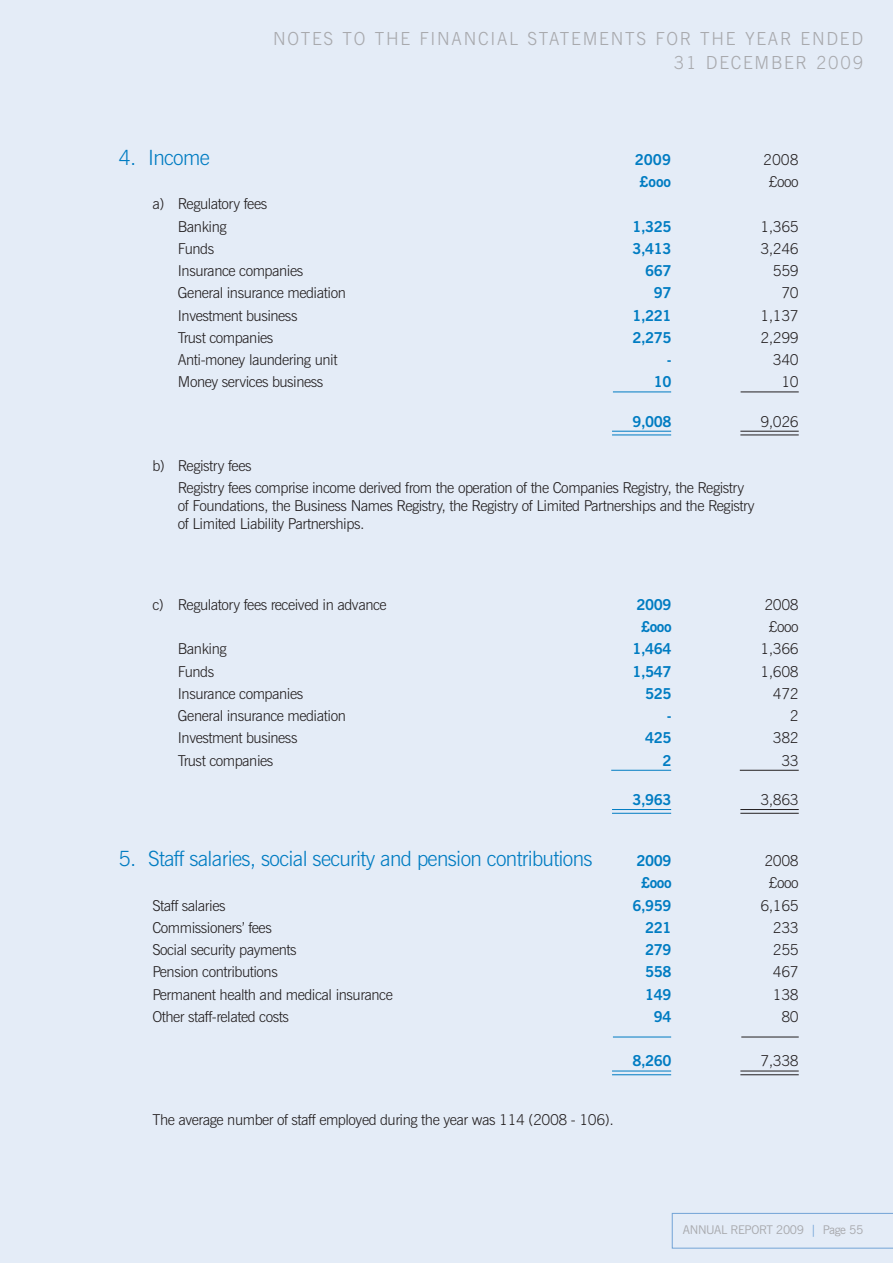
<style>
.page{position:relative;width:893px;height:1263px;background:#e4ecf7}
.page>*{position:absolute;margin:0;border:0;box-sizing:border-box;transform-origin:0 0}
.t1{font:300 21px "News Gothic BT";letter-spacing:-.03em;color:#007cc2}
.t2{font:300 18px "News Gothic BT";letter-spacing:.1em;color:#a8a9ad}
.t3{font:300 15px/22.2px "News Gothic BT";letter-spacing:-.03em;color:#231f20}
.t4{font:700 15px "News Gothic BT";letter-spacing:-.03em;color:#007cc2}
.t5{font:12px "News Gothic BT";letter-spacing:-.025em;color:#a8a9ad}
.s1{color:#73a4d6}
</style>
<div class="page">
<svg style="left:672px;top:1213px;width:221px;height:35px"></svg>
<hr style="left:613px;top:392px;width:58px;height:1px;background:#007cc2">
<hr style="left:741px;top:392px;width:58px;height:1px;background:#231f20">
<hr style="left:612px;top:431px;width:59px;height:1px;background:#007cc2">
<hr style="left:612px;top:435px;width:59px;height:1px;background:#007cc2">
<hr style="left:740px;top:431px;width:59px;height:1px;background:#231f20">
<hr style="left:740px;top:435px;width:59px;height:1px;background:#231f20">
<hr style="left:611px;top:770px;width:60px;height:1px;background:#007cc2">
<hr style="left:740px;top:770px;width:59px;height:1px;background:#231f20">
<hr style="left:612px;top:809px;width:59px;height:1px;background:#007cc2">
<hr style="left:612px;top:813px;width:59px;height:1px;background:#007cc2">
<hr style="left:740px;top:809px;width:59px;height:1px;background:#231f20">
<hr style="left:740px;top:813px;width:59px;height:1px;background:#231f20">
<hr style="left:613px;top:1037px;width:58px;height:1px;background:#007cc2">
<hr style="left:741px;top:1037px;width:58px;height:1px;background:#231f20">
<hr style="left:612px;top:1071px;width:59px;height:1px;background:#007cc2">
<hr style="left:612px;top:1074px;width:59px;height:1px;background:#007cc2">
<hr style="left:740px;top:1071px;width:59px;height:1px;background:#231f20">
<hr style="left:740px;top:1074px;width:59px;height:1px;background:#231f20">
<p class="t2" style="left:273px;top:28px;width:27px">Notes</p>
<p class="t2" style="left:343px;top:28px;width:45px">to the</p>
<p class="t2" style="left:419px;top:28px;width:12px">financial</p>
<p class="t2" style="left:527px;top:28px;width:13px">statements</p>
<p class="t2" style="left:655px;top:28px;width:13px">for</p>
<p class="t2" style="left:700px;top:28px;width:13px">the</p>
<p class="t2" style="left:745px;top:28px;width:13px">year</p>
<p class="t2" style="left:800px;top:28px;width:14px">ended</p>
<p class="t2" style="left:674px;top:52px;width:59px">31 December</p>
<p class="t2" style="left:816px;top:52px;width:49px">2009</p>
<h1 class="t1" style="left:118px;top:145px;width:93px">4. Income</h1>
<p class="t4" style="left:635px;top:150px;width:38px">2009</p>
<p class="t3" style="left:763px;top:148px;width:37px">2008</p>
<p class="t4" style="left:639px;top:173px;width:33px">£ooo</p>
<p class="t3" style="left:769px;top:171px;width:31px">£ooo</p>
<p class="t3" style="left:178px;top:193px;width:91px;text-indent:-26px">a) Regulatory fees<br>Banking</p>
<p class="t4" style="left:632px;top:217px;width:41px">1,325</p>
<p class="t3" style="left:760px;top:215px;width:40px">1,365</p>
<p class="t3" style="left:178px;top:237px;width:38px">Funds</p>
<p class="t4" style="left:632px;top:239px;width:41px">3,413</p>
<p class="t3" style="left:760px;top:237px;width:40px">3,246</p>
<p class="t3" style="left:178px;top:260px;width:127px">Insurance companies</p>
<p class="t4" style="left:645px;top:262px;width:28px">667</p>
<p class="t3" style="left:773px;top:260px;width:27px">559</p>
<p class="t3" style="left:178px;top:282px;width:169px">General insurance mediation</p>
<p class="t4" style="left:654px;top:284px;width:19px">97</p>
<p class="t3" style="left:781px;top:282px;width:19px">70</p>
<p class="t3" style="left:178px;top:304px;width:121px">Investment business</p>
<p class="t4" style="left:632px;top:306px;width:41px">1,221</p>
<p class="t3" style="left:760px;top:304px;width:40px">1,137</p>
<p class="t3" style="left:178px;top:326px;width:97px">Trust companies</p>
<p class="t4" style="left:632px;top:328px;width:41px">2,275</p>
<p class="t3" style="left:760px;top:326px;width:40px">2,299</p>
<p class="t3" style="left:178px;top:349px;width:161px">Anti-money laundering unit</p>
<p class="t4" style="left:667px;top:351px;width:6px">-</p>
<p class="t3" style="left:773px;top:349px;width:27px">340</p>
<p class="t3" style="left:178px;top:371px;width:147px">Money services business</p>
<p class="t4" style="left:654px;top:373px;width:19px">10</p>
<p class="t3" style="left:781px;top:371px;width:19px">10</p>
<p class="t4" style="left:632px;top:412px;width:41px">9,008</p>
<p class="t3" style="left:760px;top:410px;width:40px">9,026</p>
<p class="t3" style="left:178px;top:455px;width:568px;text-indent:-26px">b) Registry fees<br>Registry fees comprise income derived from the operation of the Companies Registry, the Registry</p>
<p class="t3" style="left:178px;top:497px;width:578px;line-height:18px">of Foundations, the Business Names Registry, the Registry of Limited Partnerships and the Registry of Limited Liability Partnerships.</p>
<p class="t3" style="left:152px;top:593px;width:236px">c) Regulatory fees received in advance</p>
<p class="t4" style="left:637px;top:595px;width:37px">2009</p>
<p class="t3" style="left:764px;top:593px;width:36px">2008</p>
<p class="t4" style="left:641px;top:618px;width:32px">£ooo</p>
<p class="t3" style="left:769px;top:615px;width:31px">£ooo</p>
<p class="t3" style="left:178px;top:638px;width:50px">Banking</p>
<p class="t4" style="left:632px;top:640px;width:41px">1,464</p>
<p class="t3" style="left:760px;top:638px;width:40px">1,366</p>
<p class="t3" style="left:178px;top:660px;width:38px">Funds</p>
<p class="t4" style="left:632px;top:662px;width:41px">1,547</p>
<p class="t3" style="left:760px;top:660px;width:40px">1,608</p>
<p class="t3" style="left:178px;top:682px;width:127px">Insurance companies</p>
<p class="t4" style="left:645px;top:684px;width:28px">525</p>
<p class="t3" style="left:773px;top:682px;width:27px">472</p>
<p class="t3" style="left:178px;top:704px;width:169px">General insurance mediation</p>
<p class="t4" style="left:667px;top:707px;width:6px">-</p>
<p class="t3" style="left:790px;top:704px;width:10px">2</p>
<p class="t3" style="left:178px;top:727px;width:121px">Investment business</p>
<p class="t4" style="left:645px;top:729px;width:28px">425</p>
<p class="t3" style="left:773px;top:727px;width:27px">382</p>
<p class="t3" style="left:178px;top:749px;width:97px">Trust companies</p>
<p class="t4" style="left:662px;top:751px;width:11px">2</p>
<p class="t3" style="left:781px;top:749px;width:19px">33</p>
<p class="t4" style="left:632px;top:790px;width:41px">3,963</p>
<p class="t3" style="left:760px;top:788px;width:40px">3,863</p>
<h1 class="t1" style="left:118px;top:846px;width:476px">5. Staff salaries, social security and pension contributions</h1>
<p class="t4" style="left:637px;top:852px;width:37px">2009</p>
<p class="t3" style="left:764px;top:850px;width:36px">2008</p>
<p class="t4" style="left:641px;top:874px;width:32px">£ooo</p>
<p class="t3" style="left:769px;top:872px;width:31px">£ooo</p>
<p class="t3" style="left:152px;top:894px;width:75px">Staff salaries</p>
<p class="t4" style="left:632px;top:896px;width:41px">6,959</p>
<p class="t3" style="left:760px;top:894px;width:40px">6,165</p>
<p class="t3" style="left:152px;top:916px;width:121px">Commissioners’ fees</p>
<p class="t4" style="left:645px;top:918px;width:28px">221</p>
<p class="t3" style="left:773px;top:916px;width:27px">233</p>
<p class="t3" style="left:152px;top:939px;width:146px">Social security payments</p>
<p class="t4" style="left:645px;top:941px;width:28px">279</p>
<p class="t3" style="left:773px;top:939px;width:27px">255</p>
<p class="t3" style="left:152px;top:961px;width:127px">Pension contributions</p>
<p class="t4" style="left:645px;top:963px;width:28px">558</p>
<p class="t3" style="left:773px;top:961px;width:27px">467</p>
<p class="t3" style="left:152px;top:983px;width:242px">Permanent health and medical insurance</p>
<p class="t4" style="left:645px;top:985px;width:28px">149</p>
<p class="t3" style="left:773px;top:983px;width:27px">138</p>
<p class="t3" style="left:152px;top:1005px;width:138px">Other staff-related costs</p>
<p class="t4" style="left:654px;top:1007px;width:19px">94</p>
<p class="t3" style="left:781px;top:1005px;width:19px">80</p>
<p class="t4" style="left:632px;top:1052px;width:41px">8,260</p>
<p class="t3" style="left:760px;top:1050px;width:40px">7,338</p>
<p class="t3" style="left:152px;top:1108px;width:463px">The average number of staff employed during the year was 114 (2008 - 106).</p>
<p class="t5" style="left:683px;top:1223px;width:182px">ANNUAL REPORT 2009 <span class="s1">|</span> Page 55</p>
</div>
